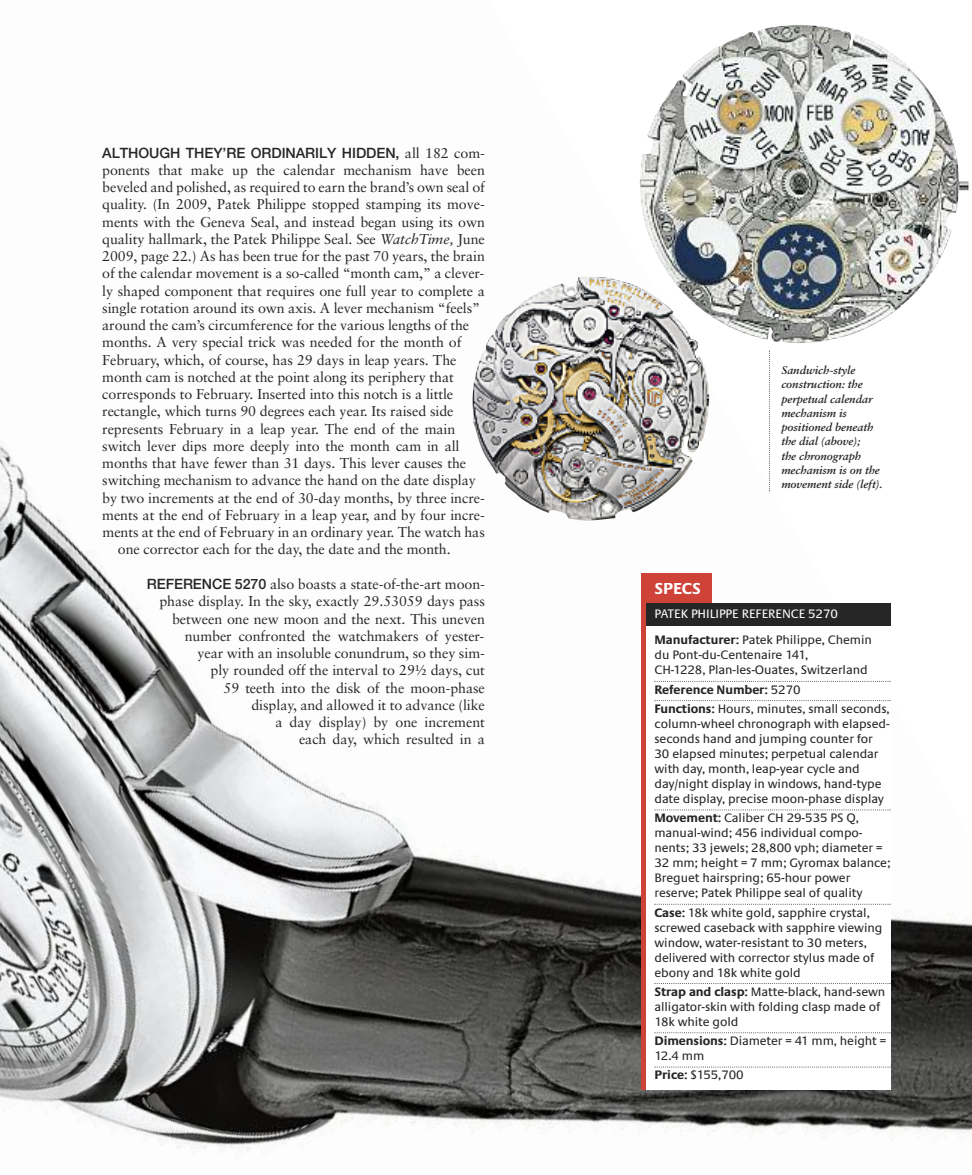
<style>
.page{position:relative;width:972px;height:1175px;background:#fff}
.page>*{position:absolute;margin:0;border:0;box-sizing:border-box;transform-origin:0 0}
.t1{font:700 16.5px "Praxis EF";letter-spacing:-.005em;color:#fff}
.t2{font:14.25px/17.2px "Sabon";letter-spacing:-.005em;color:#272627;text-align:right}
.t3{font:500 14.25px "Helvetica Neue LT Pro";letter-spacing:-.005em;color:#272627}
.t4{font:12.75px/15px "Praxis EF";letter-spacing:-.005em;color:#272627}
.t5{font:12.75px/26px "Praxis EF";letter-spacing:-.005em;color:#fff}
.t6{font:italic 700 11.25px/14.2px "Sabon";letter-spacing:-.005em;color:#272627}
.s1{font-family:"Sabon";font-weight:400}
.s2{font-style:italic}
.s3{font-family:"Helvetica Neue LT Pro";font-weight:500}
.s4{font-weight:700;color:#272627}
.s5{color:#272627}
.s6{font-weight:700}
</style>
<div class="page">
<img style="left:0;top:181px;width:972px;height:976px">
<img style="left:640px;top:25px;width:332px;height:318px">
<div style="left:642px;top:573px;width:70px;height:516px;background:#cf4237"></div>
<div style="left:646px;top:603px;width:244px;height:43px;background:#272627"></div>
<div style="left:646px;top:626px;width:245px;height:463px;background:#fff"></div>
<svg style="left:654px;top:681px;width:236px;height:1px"></svg>
<svg style="left:654px;top:700px;width:236px;height:1px"></svg>
<svg style="left:654px;top:809px;width:236px;height:1px"></svg>
<svg style="left:654px;top:903px;width:236px;height:1px"></svg>
<svg style="left:654px;top:983px;width:236px;height:1px"></svg>
<svg style="left:654px;top:1032px;width:236px;height:1px"></svg>
<svg style="left:654px;top:1066px;width:236px;height:1px"></svg>
<img style="left:472px;top:276px;width:238px;height:245px">
<svg style="left:769px;top:350px;width:1px;height:141px"></svg>
<p class="t3" style="left:102px;top:147px;width:384px">ALTHOUGH THEY’RE ORDINARILY HIDDEN, <span class="s1">all 182 com-</span></p>
<p class="t2" style="left:102px;top:163px;width:384px">ponents that make up the calendar mechanism have been</p>
<p class="t2" style="left:102px;top:180px;width:384px">beveled and polished, as required to earn the brand’s own seal of</p>
<p class="t2" style="left:102px;top:197px;width:384px">quality. (In 2009, Patek Philippe stopped stamping its move-</p>
<p class="t2" style="left:102px;top:215px;width:384px">ments with the Geneva Seal, and instead began using its own</p>
<p class="t2" style="left:102px;top:232px;width:384px">quality hallmark, the Patek Philippe Seal. See <span class="s2">WatchTime,</span> June</p>
<p class="t2" style="left:102px;top:249px;width:384px">2009, page 22.) As has been true for the past 70 years, the brain</p>
<p class="t2" style="left:102px;top:266px;width:383px">of the calendar movement is a so-called “month cam,” a clever-</p>
<p class="t2" style="left:102px;top:284px;width:384px">ly shaped component that requires one full year to complete a</p>
<p class="t2" style="left:102px;top:301px;width:379px">single rotation around its own axis. A lever mechanism “feels”</p>
<p class="t2" style="left:102px;top:318px;width:369px">around the cam’s circumference for the various lengths of the</p>
<p class="t2" style="left:102px;top:335px;width:361px">months. A very special trick was needed for the month of</p>
<p class="t2" style="left:102px;top:353px;width:356px">February, which, of course, has 29 days in leap years. The</p>
<p class="t2" style="left:102px;top:370px;width:353px">month cam is notched at the point along its periphery that</p>
<p class="t2" style="left:102px;top:387px;width:353px">corresponds to February. Inserted into this notch is a little</p>
<p class="t2" style="left:102px;top:404px;width:353px">rectangle, which turns 90 degrees each year. Its raised side</p>
<p class="t2" style="left:102px;top:422px;width:355px">represents February in a leap year. The end of the main</p>
<p class="t2" style="left:102px;top:439px;width:359px">switch lever dips more deeply into the month cam in all</p>
<p class="t2" style="left:102px;top:456px;width:365px">months that have fewer than 31 days. This lever causes the</p>
<p class="t2" style="left:102px;top:473px;width:375px">switching mechanism to advance the hand on the date display</p>
<p class="t2" style="left:102px;top:491px;width:384px">by two increments at the end of 30-day months, by three incre-</p>
<p class="t2" style="left:102px;top:508px;width:384px">ments at the end of February in a leap year, and by four incre-</p>
<p class="t2" style="left:103px;top:525px;width:384px">ments at the end of February in an ordinary year. The watch has</p>
<p class="t2" style="left:118px;top:542px;width:334px">one corrector each for the day, the date and the month.</p>
<p class="t2" style="left:147px;top:577px;width:340px"><span class="s3">REFERENCE 5270</span> also boasts a state-of-the-art moon&shy;phase display. In the sky, exactly 29.53059 days pass between one new moon and the next. This uneven number confronted the watchmakers of yester-<br>year with an insoluble conundrum, so they sim-<br>ply rounded off the interval to 29½ days, cut<br>59 teeth into the disk of the moon-phase<br>display, and allowed it to advance (like<br>a day display) by one increment<br>each day, which resulted in a</p>
<p class="t1" style="left:654px;top:578px;width:48px">SPECS</p>
<p class="t6" style="left:781px;top:364px;width:103px">Sandwich-style construction: the perpetual calendar mechanism is positioned beneath the dial (above);<br>the chronograph mechanism is on the movement side (left).</p>
<p class="t5" style="left:654px;top:601px;width:219px">PATEK PHILIPPE REFERENCE 5270<br><span class="s4">Manufacturer:</span> <span class="s5">Patek Philippe, Chemin</span></p>
<p class="t4" style="left:654px;top:647px;width:215px">du Pont-du-Centenaire 141,<br>CH-1228, Plan-les-Ouates, Switzerland</p>
<p class="t4" style="left:654px;top:679px;width:237px;line-height:19.2px"><span class="s6">Reference Number:</span> 5270<br><span class="s6">Functions:</span> Hours, minutes, small seconds,</p>
<p class="t4" style="left:654px;top:716px;width:237px">column-wheel chronograph with elapsed&shy;seconds hand and jumping counter for 30 elapsed minutes; perpetual calendar with day, month, leap-year cycle and day/night display in windows, hand-type date display, precise moon-phase display</p>
<p class="t4" style="left:654px;top:810px;width:237px"><span class="s6">Movement:</span> Caliber CH 29-535 PS Q, manual-wind; 456 individual compo&shy;nents; 33 jewels; 28,800 vph; diameter = 32 mm; height = 7 mm; Gyromax balance; Breguet hairspring; 65-hour power reserve; Patek Philippe seal of quality</p>
<p class="t4" style="left:654px;top:904px;width:229px"><span class="s6">Case:</span> 18k white gold, sapphire crystal, screwed caseback with sapphire viewing window, water-resistant to 30 meters, delivered with corrector stylus made of ebony and 18k white gold</p>
<p class="t4" style="left:654px;top:984px;width:232px"><span class="s6">Strap and clasp:</span> Matte-black, hand-sewn alligator-skin with folding clasp made of<br>18k white gold</p>
<p class="t4" style="left:654px;top:1033px;width:233px"><span class="s6">Dimensions:</span> Diameter = 41 mm, height =<br>12.4 mm</p>
<p class="t4" style="left:654px;top:1067px;width:91px"><span class="s6">Price:</span> $155,700</p>
</div>
